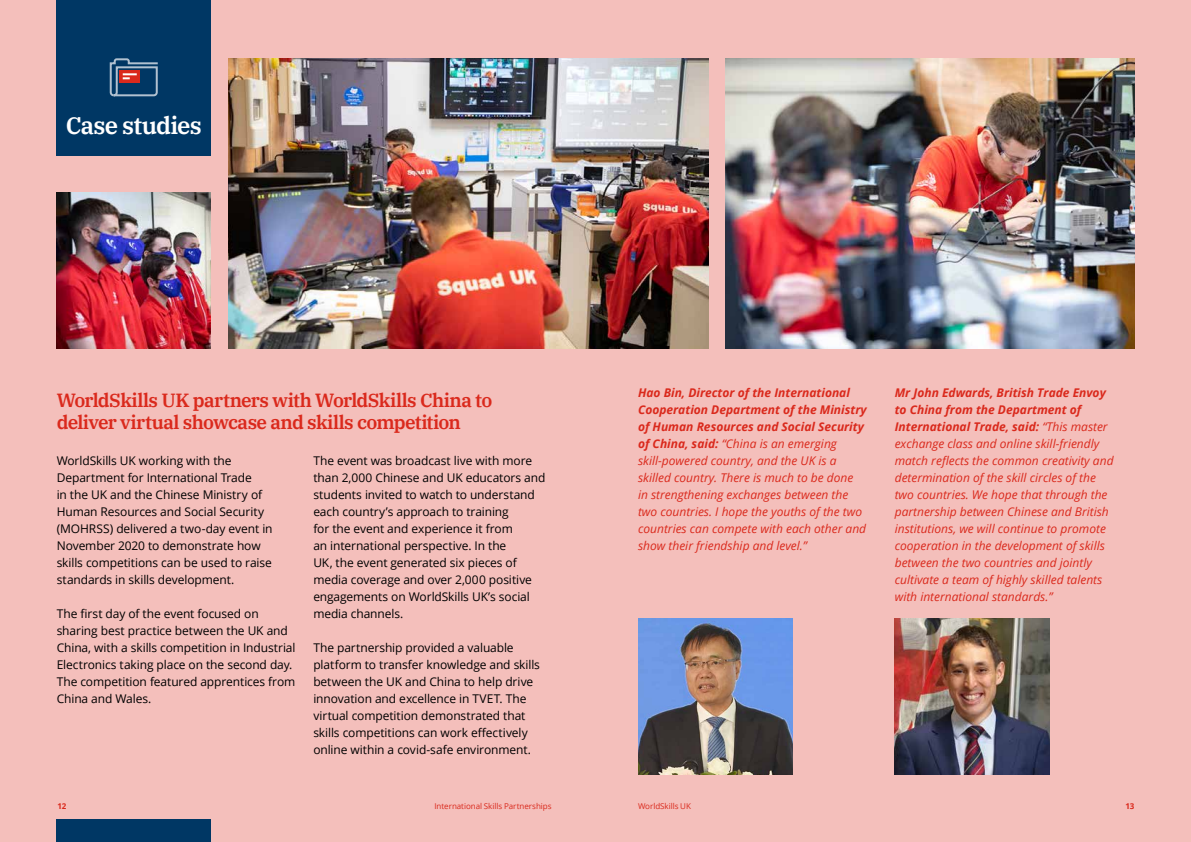
<style>
.page{position:relative;width:1191px;height:842px;background:#f4bfbb}
.page>*{position:absolute;margin:0;border:0;box-sizing:border-box;transform-origin:0 0}
.t1{font:600 24px "IBM Plex Serif";letter-spacing:-.035em;color:#fff}
.t2{font:600 19px/22.8px "IBM Plex Serif";letter-spacing:-.03em;color:#da291c}
.t3{font:12px/17px "Open Sans";letter-spacing:-.01em;color:#000}
.t4{font:italic 12px/17px "Open Sans";color:#da291c}
.t5{font:8px "Open Sans";letter-spacing:-.005em;color:#da291c}
.t6{font:700 8px "Open Sans";color:#da291c}
.s1{font-weight:700}
</style>
<div class="page">
<div style="left:57px;top:0;width:154px;height:155px;background:#003764"></div>
<div style="left:57px;top:819px;width:154px;height:23px;background:#003764"></div>
<svg style="left:109px;top:58px;width:49px;height:39px"></svg>
<img style="left:228px;top:58px;width:481px;height:291px">
<img style="left:726px;top:58px;width:408px;height:291px">
<img style="left:57px;top:193px;width:154px;height:156px">
<img style="left:894px;top:618px;width:155px;height:156px">
<img style="left:638px;top:618px;width:154px;height:156px">
<h1 class="t1" style="left:66px;top:106px;width:137px">Case studies</h1>
<h2 class="t2" style="left:57px;top:387px;width:437px">WorldSkills UK partners with WorldSkills China to deliver virtual showcase and skills competition</h2>
<p class="t3" style="left:57px;top:452px;width:217px">WorldSkills UK working with the Department for International Trade<br>in the UK and the Chinese Ministry of Human Resources and Social Security (MOHRSS) delivered a two-day event in November 2020 to demonstrate how skills competitions can be used to raise standards in skills development.</p>
<p class="t3" style="left:57px;top:605px;width:240px">The first day of the event focused on sharing best practice between the UK and China, with a skills competition in Industrial Electronics taking place on the second day.<br>The competition featured apprentices from China and Wales.</p>
<p class="t3" style="left:313px;top:452px;width:234px">The event was broadcast live with more than 2,000 Chinese and UK educators and students invited to watch to understand each country’s approach to training<br>for the event and experience it from<br>an international perspective. In the<br>UK, the event generated six pieces of media coverage and over 2,000 positive engagements on WorldSkills UK’s social media channels.</p>
<p class="t3" style="left:313px;top:639px;width:228px">The partnership provided a valuable platform to transfer knowledge and skills between the UK and China to help drive innovation and excellence in TVET. The virtual competition demonstrated that skills competitions can work effectively online within a covid-safe environment.</p>
<p class="t4" style="left:638px;top:384px;width:230px"><span class="s1">Hao Bin, Director of the International Cooperation Department of the Ministry of Human Resources and Social Security of China, said:</span> “China is an emerging skill-powered country, and the UK is a skilled country. There is much to be done<br>in strengthening exchanges between the two countries. I hope the youths of the two countries can compete with each other and show their friendship and level.”</p>
<p class="t4" style="left:894px;top:384px;width:220px"><span class="s1">Mr John Edwards, British Trade Envoy to China from the Department of International Trade, said:</span> “This master exchange class and online skill-friendly match reflects the common creativity and determination of the skill circles of the two countries. We hope that through the partnership between Chinese and British institutions, we will continue to promote cooperation in the development of skills between the two countries and jointly cultivate a team of highly skilled talents with international standards.”</p>
<p class="t6" style="left:58px;top:801px;width:10px">12</p>
<p class="t5" style="left:434px;top:801px;width:119px">International Skills Partnerships</p>
<p class="t5" style="left:638px;top:801px;width:54px">WorldSkills UK</p>
<p class="t6" style="left:1125px;top:801px;width:10px">13</p>
</div>
